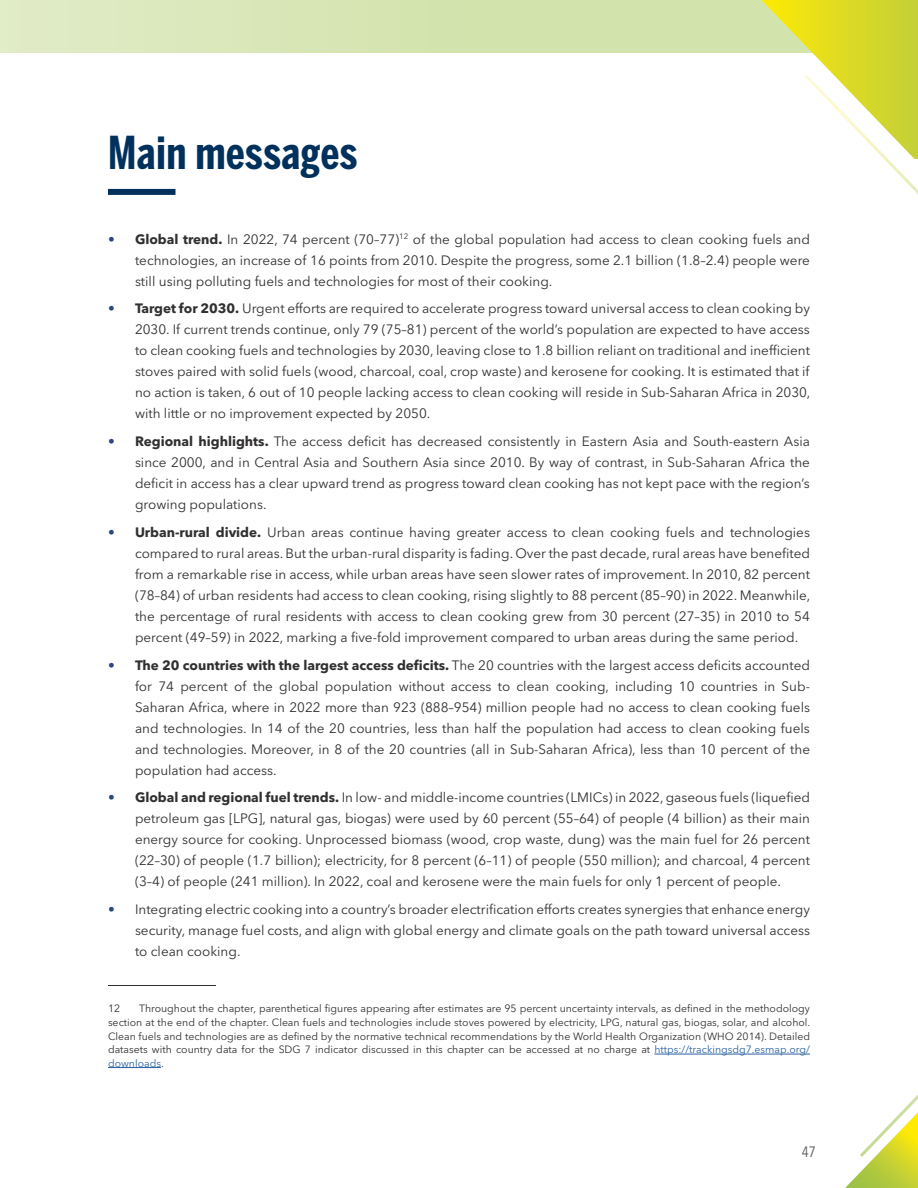
<style>
.page{position:relative;width:918px;height:1188px;background:#fff}
.page>*{position:absolute;margin:0;border:0;box-sizing:border-box;transform-origin:0 0}
.t1{font:700 45px "Benton Sans Comp";letter-spacing:.01em;color:#00305c}
.t2{font:15px "Avenir Next Condensed";color:#57585a}
.t3{font:13.5px/21px "Avenir Next W1 G";color:#312f30;text-align:justify}
.footnote{font:10.5px/13.5px "Avenir Next W1 G";color:#312f30;text-align:justify}
.s1{color:#2a487c}
.s2{font-weight:700}
.s3{color:#2b62a1}
</style>
<div class="page">
<svg style="left:772px;top:1053px;width:146px;height:135px"></svg>
<svg style="left:858px;top:1053px;width:60px;height:105px"></svg>
<svg style="left:0;top:0;width:762px;height:53px;background:#d7e5b4"></svg>
<svg style="left:762px;top:0;width:156px;height:194px"></svg>
<div style="left:108px;top:189px;width:68px;height:6px;background:#00305c"></div>
<hr style="left:108px;top:985px;width:108px;height:1px;background:#312f30">
<hr style="left:654px;top:1054px;width:156px;height:1px;background:#2b62a1">
<hr style="left:108px;top:1067px;width:53px;height:1px;background:#2b62a1">
<p class="t1" style="left:108px;top:126px;width:251px">Main messages</p>
<p class="t3" style="left:135px;top:227px;width:677px;text-indent:-27px"><span class="s1">•</span> <span class="s2">Global trend.</span> In 2022, 74 percent (70–77)<sup>12</sup> of the global population had access to clean cooking fuels and technologies, an increase of 16 points from 2010. Despite the progress, some 2.1 billion (1.8–2.4) people were still using polluting fuels and technologies for most of their cooking.</p>
<p class="t3" style="left:135px;top:297px;width:677px;text-indent:-27px"><span class="s1">•</span> <span class="s2">Target for 2030.</span> Urgent efforts are required to accelerate progress toward universal access to clean cooking by 2030. If current trends continue, only 79 (75–81) percent of the world’s population are expected to have access to clean cooking fuels and technologies by 2030, leaving close to 1.8 billion reliant on traditional and inefficient stoves paired with solid fuels (wood, charcoal, coal, crop waste) and kerosene for cooking. It is estimated that if no action is taken, 6 out of 10 people lacking access to clean cooking will reside in Sub-Saharan Africa in 2030, with little or no improvement expected by 2050.</p>
<p class="t3" style="left:135px;top:430px;width:676px;text-indent:-27px"><span class="s1">•</span> <span class="s2">Regional highlights.</span> The access deficit has decreased consistently in Eastern Asia and South-eastern Asia since 2000, and in Central Asia and Southern Asia since 2010. By way of contrast, in Sub-Saharan Africa the deficit in access has a clear upward trend as progress toward clean cooking has not kept pace with the region’s growing populations.</p>
<p class="t3" style="left:135px;top:520px;width:677px;text-indent:-27px"><span class="s1">•</span> <span class="s2">Urban-rural divide.</span> Urban areas continue having greater access to clean cooking fuels and technologies compared to rural areas. But the urban-rural disparity is fading. Over the past decade, rural areas have benefited from a remarkable rise in access, while urban areas have seen slower rates of improvement. In 2010, 82 percent (78–84) of urban residents had access to clean cooking, rising slightly to 88 percent (85–90) in 2022. Meanwhile, the percentage of rural residents with access to clean cooking grew from 30 percent (27–35) in 2010 to 54 percent (49–59) in 2022, marking a five-fold improvement compared to urban areas during the same period.</p>
<p class="t3" style="left:135px;top:653px;width:677px;text-indent:-27px"><span class="s1">•</span> <span class="s2">The 20 countries with the largest access deficits.</span> The 20 countries with the largest access deficits accounted for 74 percent of the global population without access to clean cooking, including 10 countries in Sub-Saharan Africa, where in 2022 more than 923 (888–954) million people had no access to clean cooking fuels and technologies. In 14 of the 20 countries, less than half the population had access to clean cooking fuels and technologies. Moreover, in 8 of the 20 countries (all in Sub-Saharan Africa), less than 10 percent of the population had access.</p>
<p class="t3" style="left:135px;top:786px;width:677px;text-indent:-27px"><span class="s1">•</span> <span class="s2">Global and regional fuel trends.</span> In low- and middle-income countries (LMICs) in 2022, gaseous fuels (liquefied petroleum gas [LPG], natural gas, biogas) were used by 60 percent (55–64) of people (4 billion) as their main energy source for cooking. Unprocessed biomass (wood, crop waste, dung) was the main fuel for 26 percent (22–30) of people (1.7 billion); electricity, for 8 percent (6–11) of people (550 million); and charcoal, 4 percent (3–4) of people (241 million). In 2022, coal and kerosene were the main fuels for only 1 percent of people.</p>
<p class="t3" style="left:135px;top:898px;width:677px;text-indent:-27px"><span class="s1">•</span> Integrating electric cooking into a country’s broader electrification efforts creates synergies that enhance energy security, manage fuel costs, and align with global energy and climate goals on the path toward universal access to clean cooking.</p>
<p class="footnote" style="left:108px;top:1001px;width:704px;text-indent:31px">Throughout the chapter, parenthetical figures appearing after estimates are 95 percent uncertainty intervals, as defined in the methodology section at the end of the chapter. Clean fuels and technologies include stoves powered by electricity, LPG, natural gas, biogas, solar, and alcohol.<br>Clean fuels and technologies are as defined by the normative technical recommendations by the World Health Organization (WHO 2014). Detailed datasets with country data for the SDG 7 indicator discussed in this chapter can be accessed at no charge at <span class="s3">https://trackingsdg7.esmap.org/ downloads</span>.</p>
<p class="footnote" style="left:108px;top:1001px;width:14px">12</p>
<p class="t2" style="left:802px;top:1139px;width:16px">47</p>
</div>
